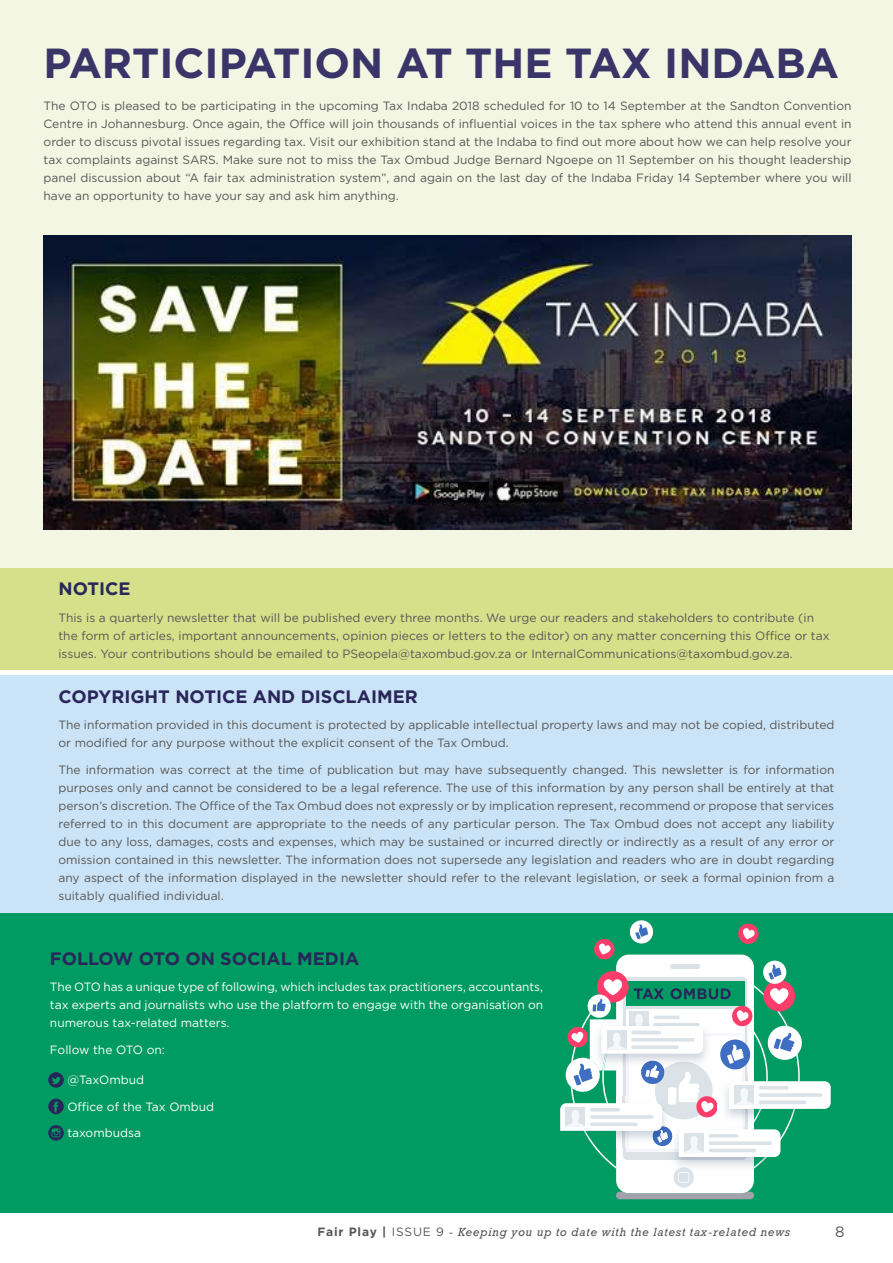
<style>
.page{position:relative;width:893px;height:1263px;background:#fff}
.page>*{position:absolute;margin:0;border:0;box-sizing:border-box;transform-origin:0 0}
.t1{font:700 42px "Gotham";color:#3a3469}
.t2{font:700 18px "Gotham";color:#29265a}
.t3{font:15px "Gotham";color:#575756}
.t4{font:12px/18px "Gotham";color:#575756;text-align:justify}
.t5{font:12px/18px "Gotham";color:#fff;text-align:justify}
.t6{font:italic 12px "M Rockwell";letter-spacing:.06em;color:#575756}
.s1{font-family:"Gotham";font-weight:700;font-style:normal}
.s2{font-family:"Gotham";font-style:normal}
</style>
<div class="page">
<div style="left:0;top:907px;width:893px;height:306px;background:#009b62"></div>
<svg style="left:48px;top:1072px;width:16px;height:16px"></svg>
<svg style="left:48px;top:1099px;width:16px;height:15px"></svg>
<svg style="left:48px;top:1125px;width:16px;height:15px"></svg>
<svg style="left:616px;top:1191px;width:138px;height:8px"></svg>
<div style="left:616px;top:954px;width:138px;height:239px;background:#fff;border-radius:13px"></div>
<div style="left:674px;top:1167px;width:20px;height:20px;background:#dbe3e8;border-radius:50%"></div>
<svg style="left:560px;top:920px;width:271px;height:263px"></svg>
<div style="left:0;top:0;width:893px;height:569px;background:#f2f6e2"></div>
<img style="left:44px;top:236px;width:807px;height:293px">
<div style="left:0;top:675px;width:893px;height:238px;background:#cbe3f6"></div>
<div style="left:0;top:569px;width:893px;height:101px;background:#d5e08b"></div>
<h1 class="t1" style="left:44px;top:35px;width:797px">PARTICIPATION AT THE TAX INDABA</h1>
<p class="t4" style="left:44px;top:96px;width:809px">The OTO is pleased to be participating in the upcoming Tax Indaba 2018 scheduled for 10 to 14 September at the Sandton Convention Centre in Johannesburg. Once again, the Office will join thousands of influential voices in the tax sphere who attend this annual event in order to discuss pivotal issues regarding tax. Visit our exhibition stand at the Indaba to find out more about how we can help resolve your tax complaints against SARS. Make sure not to miss the Tax Ombud Judge Bernard Ngoepe on 11 September on his thought leadership panel discussion about “A fair tax administration system”, and again on the last day of the Indaba Friday 14 September where you will have an opportunity to have your say and ask him anything.</p>
<h2 class="t2" style="left:58px;top:577px;width:74px">NOTICE</h2>
<p class="t4" style="left:58px;top:608px;width:773px;text-align:left">This is a quarterly newsletter that will be published every three months. We urge our readers and stakeholders to contribute (in the form of articles, important announcements, opinion pieces or letters to the editor) on any matter concerning this Office or tax issues. Your contributions should be emailed to PSeopela@taxombud.gov.za or InternalCommunications@taxombud.gov.za.</p>
<h2 class="t2" style="left:58px;top:684px;width:361px">COPYRIGHT NOTICE AND DISCLAIMER</h2>
<p class="t4" style="left:58px;top:716px;width:777px">The information provided in this document is protected by applicable intellectual property laws and may not be copied, distributed or modified for any purpose without the explicit consent of the Tax Ombud.</p>
<p class="t4" style="left:58px;top:760px;width:778px">The information was correct at the time of publication but may have subsequently changed. This newsletter is for information purposes only and cannot be considered to be a legal reference. The use of this information by any person shall be entirely at that person’s discretion. The Office of the Tax Ombud does not expressly or by implication represent, recommend or propose that services referred to in this document are appropriate to the needs of any particular person. The Tax Ombud does not accept any liability due to any loss, damages, costs and expenses, which may be sustained or incurred directly or indirectly as a result of any error or omission contained in this newsletter. The information does not supersede any legislation and readers who are in doubt regarding any aspect of the information displayed in the newsletter should refer to the relevant legislation, or seek a formal opinion from a suitably qualified individual.</p>
<h2 class="t2" style="left:50px;top:946px;width:311px">FOLLOW OTO ON SOCIAL MEDIA</h2>
<p class="t5" style="left:50px;top:977px;width:495px">The OTO has a unique type of following, which includes tax practitioners, accountants, tax experts and journalists who use the platform to engage with the organisation on numerous tax-related matters.</p>
<p class="t5" style="left:50px;top:1040px;width:116px">Follow the OTO on:</p>
<p class="t5" style="left:67px;top:1070px;width:78px">@TaxOmbud</p>
<p class="t5" style="left:67px;top:1097px;width:148px">Office of the Tax Ombud</p>
<p class="t5" style="left:67px;top:1123px;width:75px">taxombudsa</p>
<p class="t6" style="left:318px;top:1225px;width:474px"><span class="s1">Fair Play |</span> <span class="s2">ISSUE 9</span> - Keeping you up to date with the latest tax-related news</p>
<p class="t3" style="left:835px;top:1222px;width:11px">8</p>
</div>
